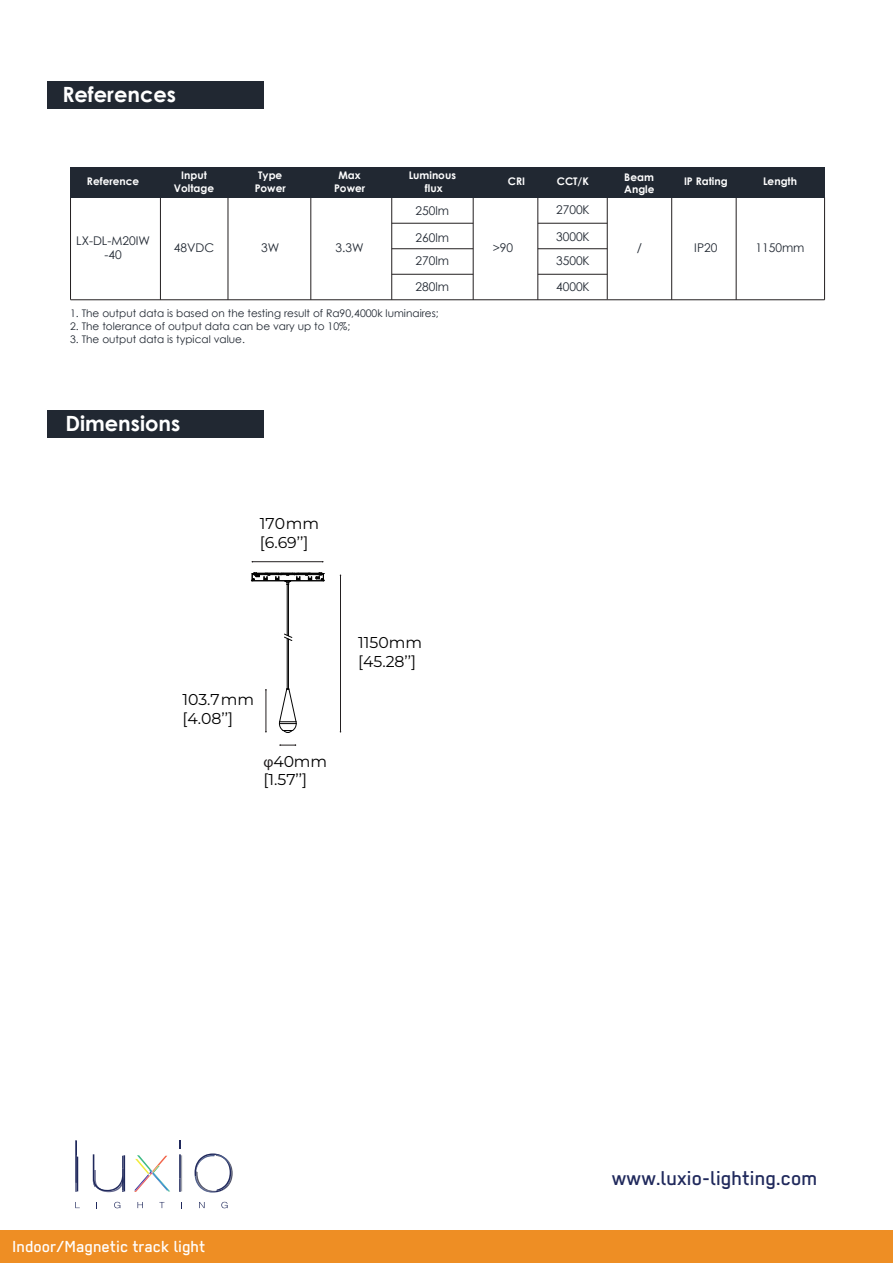
<style>
.page{position:relative;width:893px;height:1263px;background:#fff}
.page>*{position:absolute;margin:0;border:0;box-sizing:border-box;transform-origin:0 0}
.t1{font:500 22.5px "Regular";color:#20295c}
.t2{font:700 21px "Century Gothic";color:#fff}
.t3{font:500 18px "Regular";color:#fff}
.t4{font:15.75px/18.9px "Montserrat";color:#030303}
.t5{font:12px/14.4px "Century Gothic";color:#212832;text-align:center}
.t6{font:10.5px "Century Gothic";color:#212832}
.t7{font:700 10.5px/12.6px "Century Gothic";color:#fff;text-align:center}
.s1{font-family:"Myriad Pro";color:#231f20}
</style>
<div class="page">
<hr style="left:392px;top:248px;width:81px;height:1px;background:#231f20">
<hr style="left:392px;top:274px;width:81px;height:1px;background:#231f20">
<hr style="left:71px;top:299px;width:753px;height:1px;background:#231f20">
<hr style="left:392px;top:223px;width:81px;height:1px;background:#231f20">
<hr style="left:538px;top:223px;width:69px;height:1px;background:#231f20">
<hr style="left:538px;top:248px;width:69px;height:1px;background:#231f20">
<hr style="left:538px;top:274px;width:69px;height:1px;background:#231f20">
<hr style="left:160px;top:197px;width:1px;height:103px;background:#231f20">
<hr style="left:228px;top:197px;width:1px;height:103px;background:#231f20">
<hr style="left:310px;top:197px;width:1px;height:103px;background:#231f20">
<hr style="left:391px;top:197px;width:1px;height:103px;background:#231f20">
<hr style="left:473px;top:197px;width:1px;height:103px;background:#231f20">
<hr style="left:537px;top:197px;width:1px;height:103px;background:#231f20">
<hr style="left:607px;top:197px;width:1px;height:102px;background:#231f20">
<hr style="left:671px;top:197px;width:1px;height:103px;background:#231f20">
<hr style="left:736px;top:197px;width:1px;height:103px;background:#231f20">
<hr style="left:824px;top:197px;width:1px;height:103px;background:#231f20">
<hr style="left:70px;top:197px;width:1px;height:103px;background:#231f20">
<div style="left:70px;top:167px;width:754px;height:31px;background:#212832"></div>
<div style="left:47px;top:81px;width:217px;height:28px;background:#212832"></div>
<div style="left:47px;top:410px;width:217px;height:28px;background:#212832"></div>
<div style="left:0;top:1230px;width:892px;height:33px;background:#ee8e24"></div>
<svg style="left:137px;top:1202px;width:6px;height:6px"></svg>
<svg style="left:159px;top:1202px;width:5px;height:6px"></svg>
<svg style="left:199px;top:1202px;width:6px;height:6px"></svg>
<svg style="left:75px;top:1140px;width:3px;height:52px"></svg>
<svg style="left:93px;top:1154px;width:32px;height:38px"></svg>
<svg style="left:134px;top:1155px;width:36px;height:37px"></svg>
<svg style="left:179px;top:1140px;width:3px;height:52px"></svg>
<svg style="left:195px;top:1153px;width:38px;height:39px"></svg>
<svg style="left:114px;top:1202px;width:6px;height:6px"></svg>
<svg style="left:221px;top:1202px;width:7px;height:6px"></svg>
<hr style="left:287px;top:638px;width:1px;height:51px;background:#030303">
<hr style="left:287px;top:584px;width:1px;height:51px;background:#030303">
<hr style="left:288px;top:639px;width:1px;height:50px;background:#030303">
<hr style="left:288px;top:584px;width:1px;height:52px;background:#030303">
<svg style="left:284px;top:634px;width:8px;height:7px"></svg>
<svg style="left:279px;top:688px;width:18px;height:45px"></svg>
<svg style="left:251px;top:573px;width:74px;height:12px"></svg>
<hr style="left:252px;top:561px;width:71px;height:1px;background:#231f20">
<svg style="left:279px;top:744px;width:17px;height:2px"></svg>
<hr style="left:340px;top:575px;width:1px;height:157px;background:#231f20">
<hr style="left:266px;top:690px;width:1px;height:42px;background:#231f20">
<h2 class="t2" style="left:62px;top:78px;width:115px">References</h2>
<p class="t7" style="left:87px;top:175px;width:54px">Reference</p>
<p class="t7" style="left:409px;top:168px;width:49px">Luminous flux</p>
<p class="t7" style="left:508px;top:175px;width:19px">CRI</p>
<p class="t7" style="left:557px;top:175px;width:34px">CCT/K</p>
<p class="t7" style="left:684px;top:175px;width:45px">IP Rating</p>
<p class="t7" style="left:174px;top:168px;width:42px">Input<br>Voltage</p>
<p class="t7" style="left:255px;top:168px;width:33px">Type<br>Power</p>
<p class="t7" style="left:334px;top:168px;width:33px">Max<br>Power</p>
<p class="t7" style="left:624px;top:170px;width:32px;text-align:left">Beam<br>Angle</p>
<p class="t7" style="left:763px;top:175px;width:36px">Length</p>
<p class="t5" style="left:556px;top:202px;width:35px">2700K</p>
<p class="t5" style="left:415px;top:203px;width:35px">250lm</p>
<p class="t5" style="left:415px;top:225px;width:35px;line-height:23.5px;text-align:left">260lm<br>270lm</p>
<p class="t5" style="left:415px;top:279px;width:35px">280lm</p>
<p class="t5" style="left:556px;top:229px;width:35px">3000K</p>
<p class="t5" style="left:76px;top:233px;width:75px">LX-DL-M20IW -40</p>
<p class="t5" style="left:174px;top:240px;width:42px">48VDC</p>
<p class="t5" style="left:493px;top:240px;width:22px">&gt;90</p>
<p class="t5" style="left:637px;top:240px;width:7px">/</p>
<p class="t5" style="left:694px;top:240px;width:25px">IP20</p>
<p class="t5" style="left:755px;top:240px;width:51px">1150mm</p>
<p class="t5" style="left:261px;top:240px;width:20px">3W</p>
<p class="t5" style="left:336px;top:240px;width:30px">3.3W</p>
<p class="t5" style="left:556px;top:253px;width:35px">3500K</p>
<p class="t5" style="left:556px;top:279px;width:35px">4000K</p>
<p class="t6" style="left:70px;top:306px;width:370px">1. The output data is based on the testing result of Ra90,4000k luminaires;</p>
<p class="t6" style="left:70px;top:319px;width:282px">2. The tolerance of output data can be vary up to 10%;</p>
<p class="t6" style="left:70px;top:331px;width:176px">3. The output data is typical value.</p>
<h2 class="t2" style="left:65px;top:407px;width:117px">Dimensions</h2>
<h3 class="t4" style="left:260px;top:514px;width:61px">170mm [6.69’’]</h3>
<h3 class="t4" style="left:182px;top:689px;width:73px">103.7mm [4.08’’]</h3>
<h3 class="t4" style="left:263px;top:751px;width:65px"><span class="s1">φ</span>40mm [1.57’’]</h3>
<h3 class="t4" style="left:358px;top:633px;width:65px">1150mm [45.28’’]</h3>
<h3 class="t3" style="left:12px;top:1236px;width:195px">Indoor/Magnetic track light</h3>
<h1 class="t1" style="left:612px;top:1165px;width:207px">www.luxio-lighting.com</h1>
</div>
